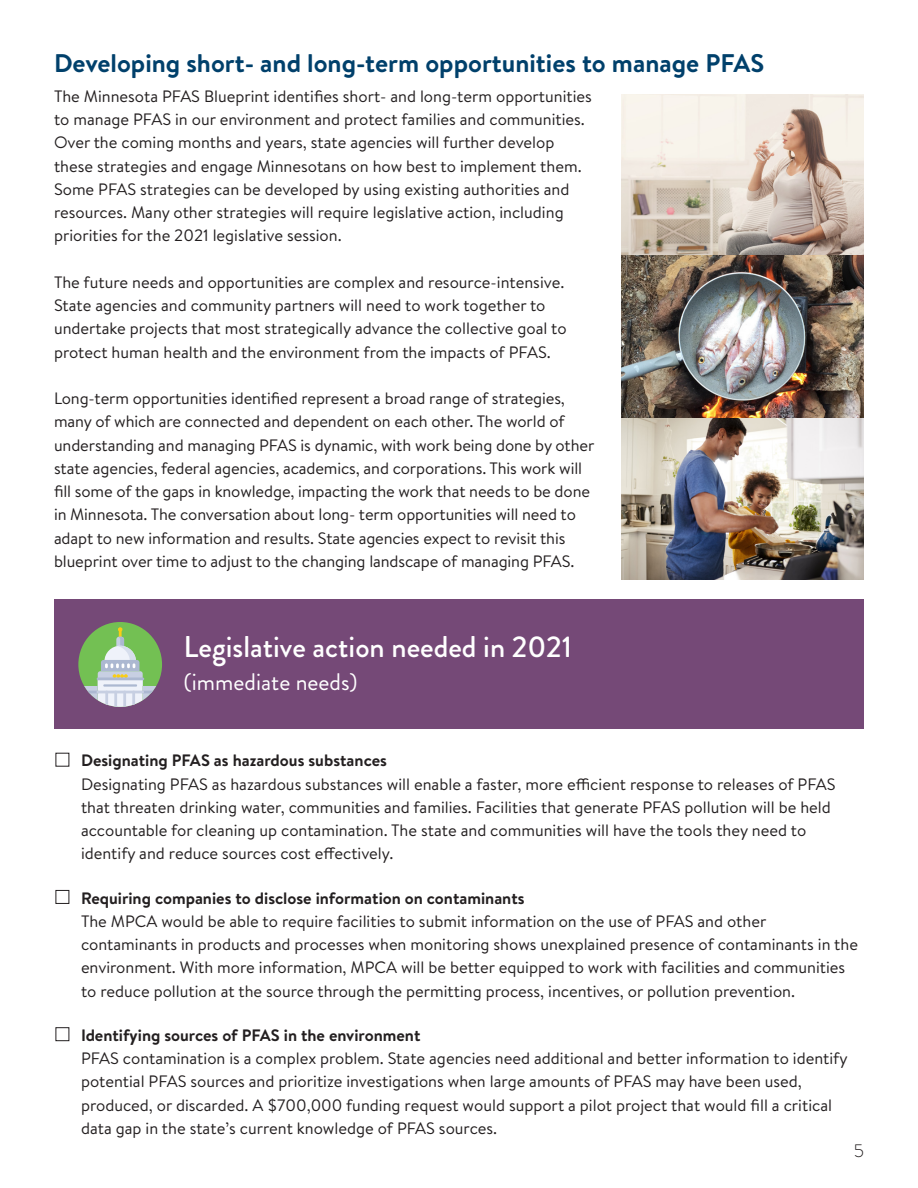
<style>
.page{position:relative;width:918px;height:1188px;background:#fff}
.page>*{position:absolute;margin:0;border:0;box-sizing:border-box;transform-origin:0 0}
.t1{font:500 30px "Brandon Grotesque";color:#fff}
.t2{font:700 25.5px "Brandon Text";color:#00406b}
.t3{font:24px "Brandon Grotesque";color:#fff}
.t4{font:300 18px "Brandon Text";color:#231f20}
.t5{font:16.5px/23.2px "Brandon Text";color:#231f20}
.t6{font:700 16.5px "Brandon Text";color:#231f20}
</style>
<div class="page">
<div style="left:54px;top:600px;width:810px;height:129px;background:#754977"></div>
<div style="left:78px;top:622px;width:84px;height:85px;background:#73c053;border-radius:50%"></div>
<svg style="left:82px;top:627px;width:77px;height:80px"></svg>
<hr style="left:97px;top:678px;width:47px;height:2px;background:#acb8d1">
<hr style="left:103px;top:684px;width:34px;height:3px;background:#acb8d1">
<img style="left:621px;top:94px;width:243px;height:486px">
<p class="t2" style="left:54px;top:45px;width:712px">Developing short- and long-term opportunities to manage PFAS</p>
<p class="t5" style="left:54px;top:84px;width:539px">The Minnesota PFAS Blueprint identifies short- and long-term opportunities to manage PFAS in our environment and protect families and communities.<br>Over the coming months and years, state agencies will further develop these strategies and engage Minnesotans on how best to implement them.<br>Some PFAS strategies can be developed by using existing authorities and resources. Many other strategies will require legislative action, including priorities for the 2021 legislative session.</p>
<p class="t5" style="left:54px;top:270px;width:514px">The future needs and opportunities are complex and resource-intensive.<br>State agencies and community partners will need to work together to undertake projects that most strategically advance the collective goal to protect human health and the environment from the impacts of PFAS.</p>
<p class="t5" style="left:54px;top:386px;width:542px">Long-term opportunities identified represent a broad range of strategies, many of which are connected and dependent on each other. The world of understanding and managing PFAS is dynamic, with work being done by other state agencies, federal agencies, academics, and corporations. This work will fill some of the gaps in knowledge, impacting the work that needs to be done in Minnesota. The conversation about long- term opportunities will need to adapt to new information and results. State agencies expect to revisit this blueprint over time to adjust to the changing landscape of managing PFAS.</p>
<p class="t1" style="left:184px;top:626px;width:390px">Legislative action needed in 2021</p>
<p class="t3" style="left:184px;top:666px;width:175px">(immediate needs)</p>
<p class="t6" style="left:54px;top:749px;width:334px">■ Designating PFAS as hazardous substances</p>
<p class="t5" style="left:81px;top:772px;width:756px">Designating PFAS as hazardous substances will enable a faster, more efficient response to releases of PFAS that threaten drinking water, communities and families. Facilities that generate PFAS pollution will be held accountable for cleaning up contamination. The state and communities will have the tools they need to identify and reduce sources cost effectively.</p>
<p class="t6" style="left:54px;top:886px;width:472px">■ Requiring companies to disclose information on contaminants</p>
<p class="t5" style="left:81px;top:909px;width:779px">The MPCA would be able to require facilities to submit information on the use of PFAS and other contaminants in products and processes when monitoring shows unexplained presence of contaminants in the environment. With more information, MPCA will be better equipped to work with facilities and communities to reduce pollution at the source through the permitting process, incentives, or pollution prevention.</p>
<p class="t6" style="left:54px;top:1024px;width:368px">■ Identifying sources of PFAS in the environment</p>
<p class="t5" style="left:81px;top:1046px;width:768px">PFAS contamination is a complex problem. State agencies need additional and better information to identify potential PFAS sources and prioritize investigations when large amounts of PFAS may have been used, produced, or discarded. A $700,000 funding request would support a pilot project that would fill a critical data gap in the state’s current knowledge of PFAS sources.</p>
<p class="t4" style="left:854px;top:1139px;width:12px">5</p>
</div>
